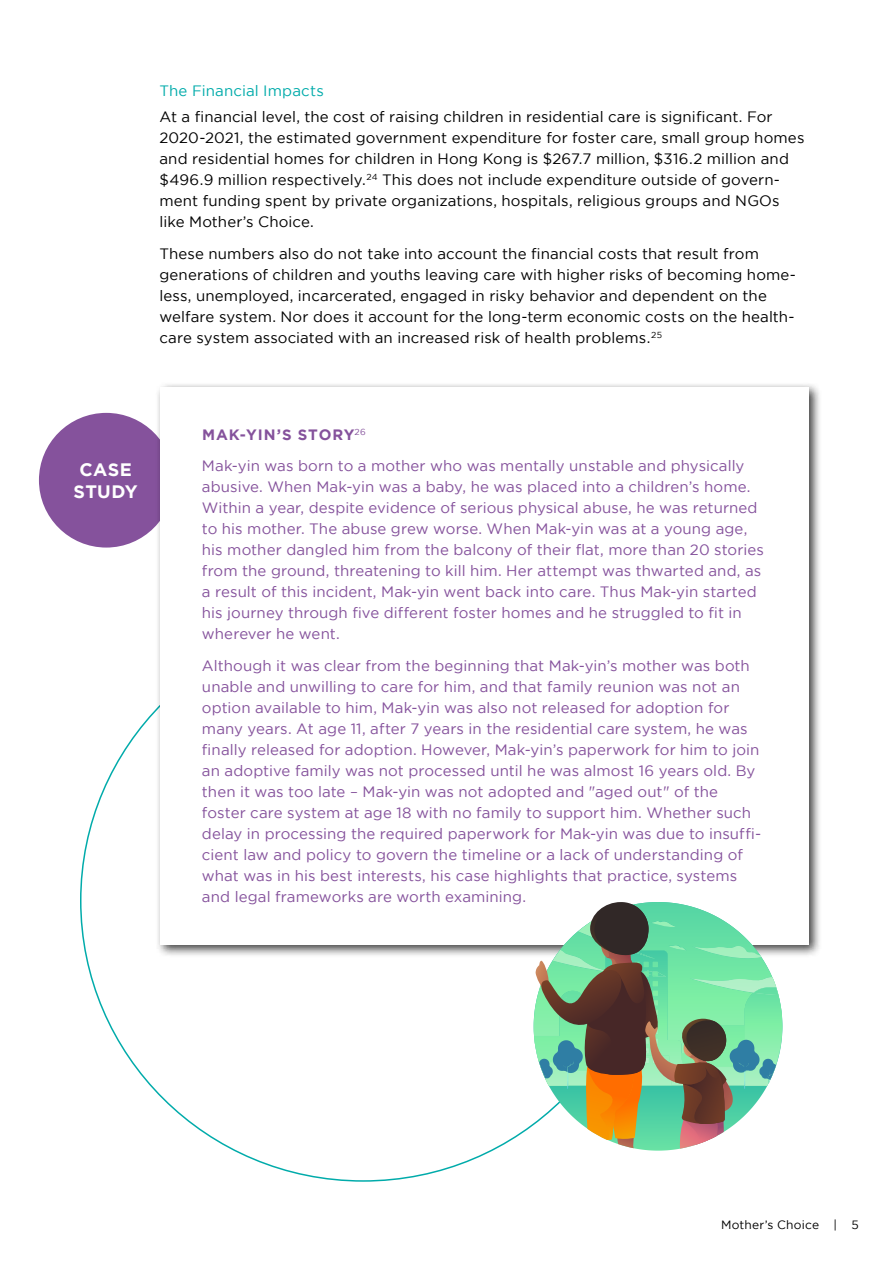
<style>
.page{position:relative;width:893px;height:1263px;background:#fff}
.page>*{position:absolute;margin:0;border:0;box-sizing:border-box;transform-origin:0 0}
.t1{font:700 18px/21.6px "Gotham";letter-spacing:.015em;color:#fff;text-align:center}
.t2{font:15px/21px "Gotham";letter-spacing:.005em;color:#85529c}
.t3{font:15px/21px "Gotham";letter-spacing:.005em;color:#000}
.t4{font:15px "Gotham";letter-spacing:.01em;color:#00abaa}
.t5{font:12px "Gotham";letter-spacing:.015em;color:#000}
.s1{font-weight:700}
</style>
<div class="page">
<div style="left:39px;top:413px;width:135px;height:134px;background:#85529c;border-radius:50%"></div>
<div style="left:155px;top:382px;width:667px;height:575px;background:#000;opacity:.75"></div>
<div style="left:160px;top:387px;width:649px;height:557px;background:#fff"></div>
<svg style="left:534px;top:902px;width:248px;height:247px"></svg>
<p class="t4" style="left:159px;top:82px;width:166px">The Financial Impacts</p>
<p class="t3" style="left:159px;top:106px;width:646px">At a financial level, the cost of raising children in residential care is significant. For 2020-2021, the estimated government expenditure for foster care, small group homes and residential homes for children in Hong Kong is $267.7 million, $316.2 million and $496.9 million respectively.<sup>24</sup> This does not include expenditure outside of govern&shy;ment funding spent by private organizations, hospitals, religious groups and NGOs like Mother’s Choice.</p>
<p class="t3" style="left:159px;top:243px;width:638px">These numbers also do not take into account the financial costs that result from generations of children and youths leaving care with higher risks of becoming home&shy;less, unemployed, incarcerated, engaged in risky behavior and dependent on the welfare system. Nor does it account for the long-term economic costs on the health&shy;care system associated with an increased risk of health problems.<sup>25</sup></p>
<p class="t1" style="left:74px;top:458px;width:66px">CASE<br>STUDY</p>
<p class="t2" style="left:202px;top:419px;width:544px;line-height:31.5px"><span class="s1">MAK-YIN’S STORY</span><sup>26<br></sup>Mak-yin was born to a mother who was mentally unstable and physically</p>
<p class="t2" style="left:202px;top:476px;width:564px">abusive. When Mak-yin was a baby, he was placed into a children’s home.<br>Within a year, despite evidence of serious physical abuse, he was returned to his mother. The abuse grew worse. When Mak-yin was at a young age, his mother dangled him from the balcony of their flat, more than 20 stories from the ground, threatening to kill him. Her attempt was thwarted and, as a result of this incident, Mak-yin went back into care. Thus Mak-yin started his journey through five different foster homes and he struggled to fit in wherever he went.</p>
<p class="t2" style="left:202px;top:655px;width:561px">Although it was clear from the beginning that Mak-yin’s mother was both unable and unwilling to care for him, and that family reunion was not an option available to him, Mak-yin was also not released for adoption for many years. At age 11, after 7 years in the residential care system, he was finally released for adoption. However, Mak-yin’s paperwork for him to join an adoptive family was not processed until he was almost 16 years old. By then it was too late – Mak-yin was not adopted and "aged out" of the foster care system at age 18 with no family to support him. Whether such delay in processing the required paperwork for Mak-yin was due to insuffi&shy;cient law and policy to govern the timeline or a lack of understanding of what was in his best interests, his case highlights that practice, systems and legal frameworks are worth examining.</p>
<p class="t5" style="left:721px;top:1218px;width:139px">Mother’s Choice | 5</p>
</div>
